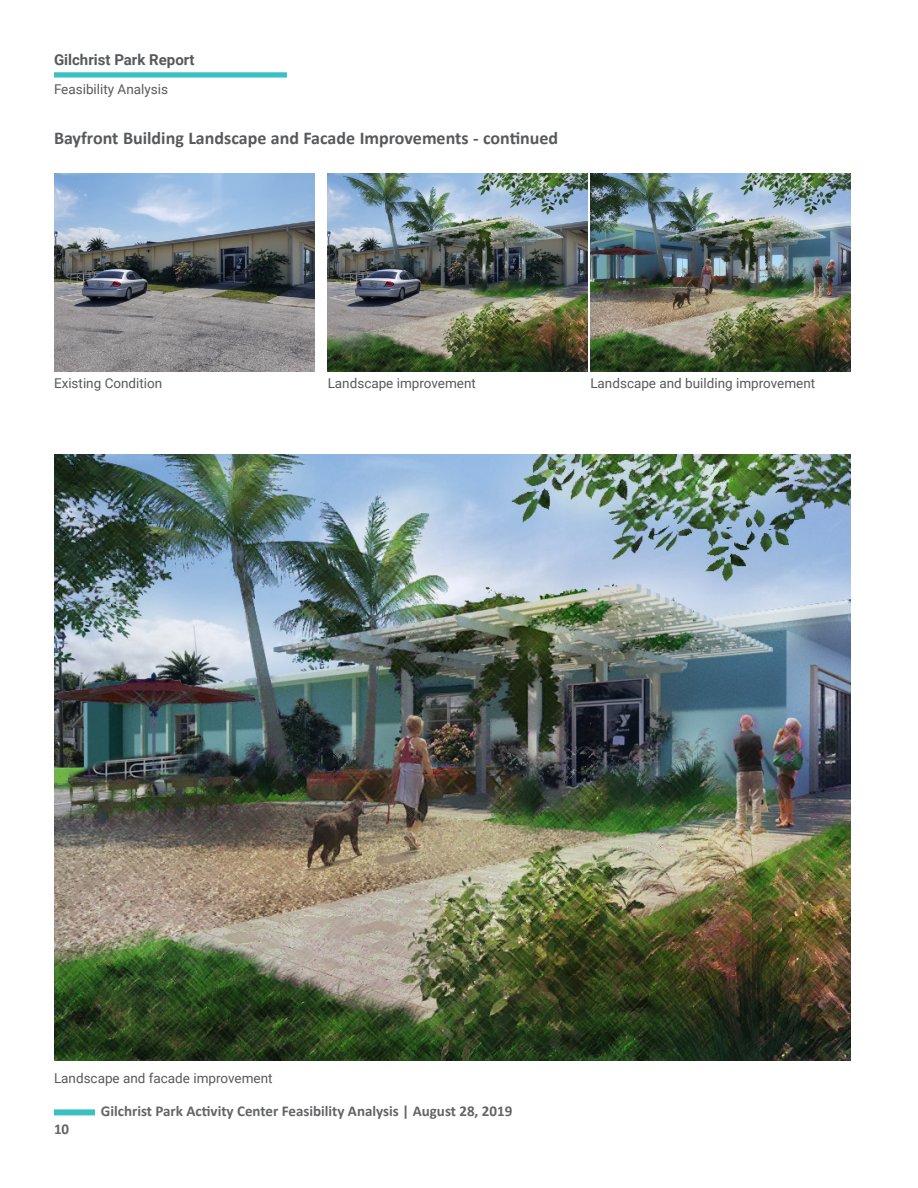
<style>
.page{position:relative;width:918px;height:1188px;background:#fff}
.page>*{position:absolute;margin:0;border:0;box-sizing:border-box;transform-origin:0 0}
.t1{font:700 18px "Calibri";color:#58595b}
.t2{font:700 15px "Calibri";color:#636466}
.t3{font:700 15px "Roboto";color:#58595b}
.t4{font:13.5px "Roboto";color:#58595b}
</style>
<div class="page">
<div style="left:54px;top:1109px;width:41px;height:6px;background:#39c0c3"></div>
<div style="left:54px;top:72px;width:233px;height:6px;background:#39c0c3"></div>
<img style="left:54px;top:173px;width:260px;height:198px">
<img style="left:328px;top:173px;width:260px;height:198px">
<img style="left:590px;top:173px;width:260px;height:198px">
<img style="left:54px;top:454px;width:796px;height:607px">
<p class="t3" style="left:54px;top:49px;width:142px">Gilchrist Park Report</p>
<p class="t4" style="left:54px;top:80px;width:116px">Feasibility Analysis</p>
<p class="t1" style="left:54px;top:125px;width:506px">Bayfront Building Landscape and Facade Improvements - continued</p>
<p class="t4" style="left:54px;top:373px;width:110px">Existing Condition</p>
<p class="t4" style="left:328px;top:373px;width:150px">Landscape improvement</p>
<p class="t4" style="left:590px;top:373px;width:226px">Landscape and building improvement</p>
<p class="t4" style="left:54px;top:1069px;width:220px">Landscape and facade improvement</p>
<p class="t2" style="left:54px;top:1118px;width:17px">10</p>
<p class="t2" style="left:101px;top:1100px;width:413px">Gilchrist Park Activity Center Feasibility Analysis | August 28, 2019</p>
</div>
